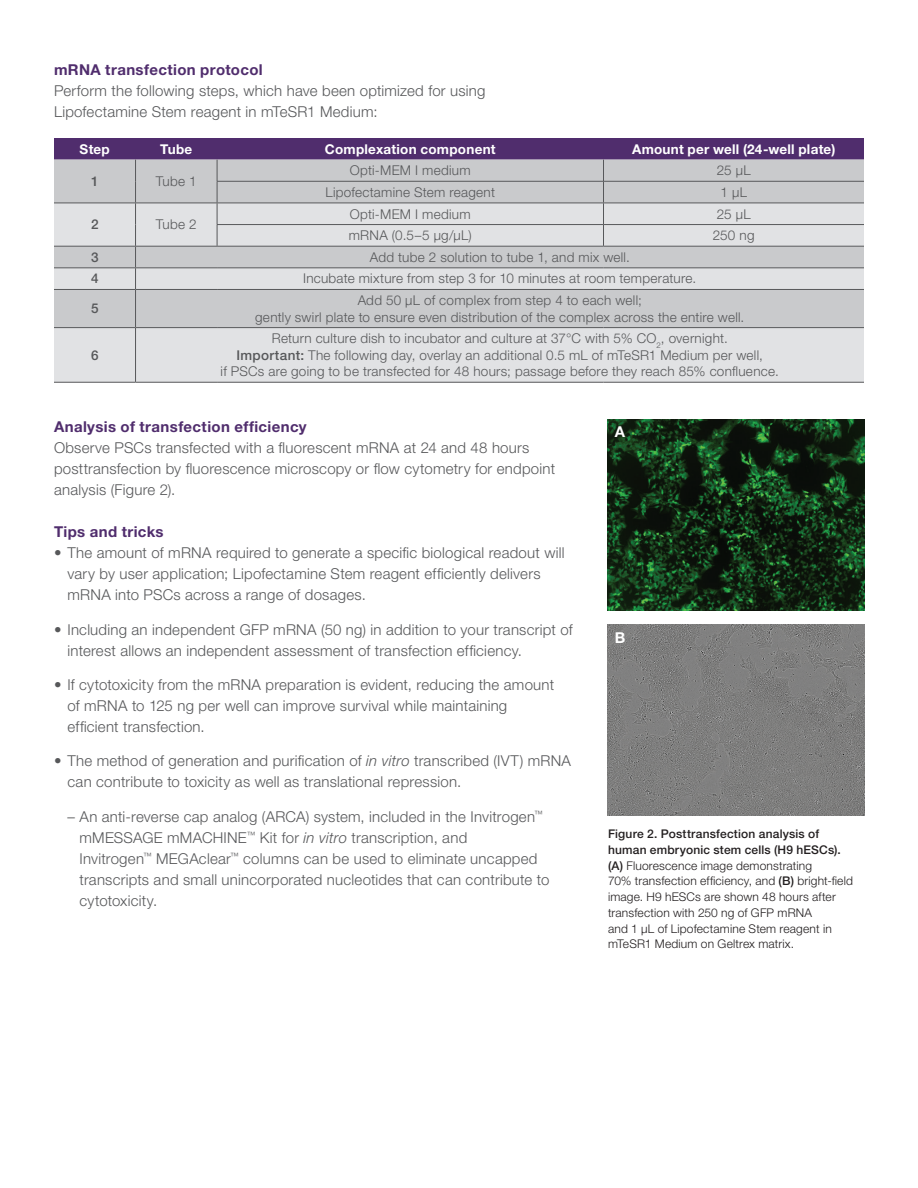
<style>
.page{position:relative;width:918px;height:1188px;background:#fff}
.page>*{position:absolute;margin:0;border:0;box-sizing:border-box;transform-origin:0 0}
.t1{font:300 15px/21px "Helvetica Neue LT Std";letter-spacing:.015em;color:#57585a}
.t2{font:700 15px "Helvetica Neue LT Std";letter-spacing:.025em;color:#502d6d}
.t3{font:700 15px "Helvetica Neue LT Std";color:#fff}
.t4{font:300 13.5px/16.5px "Helvetica Neue LT Std";letter-spacing:.02em;color:#57585a;text-align:center}
.t5{font:700 13.5px "Helvetica Neue LT Std";letter-spacing:.02em;color:#fff}
.t6{font:500 13.5px "Helvetica Neue LT Std";color:#57585a}
.t7{font:300 12px/15.8px "Helvetica Neue LT Std";letter-spacing:.015em;color:#231f20}
.s1{font-weight:500}
.s2{font-style:italic}
</style>
<div class="page">
<svg style="left:54px;top:290px;width:810px;height:92px;background:#d6d7d9"></svg>
<svg style="left:54px;top:138px;width:810px;height:151px;background:#bfbbc6"></svg>
<hr style="left:135px;top:290px;width:1px;height:37px;background:#57585a">
<hr style="left:135px;top:328px;width:1px;height:54px;background:#57585a">
<hr style="left:217px;top:224px;width:387px;height:1px;background:#57585a">
<hr style="left:217px;top:181px;width:387px;height:1px;background:#57585a">
<hr style="left:604px;top:181px;width:260px;height:1px;background:#57585a">
<hr style="left:604px;top:224px;width:260px;height:1px;background:#57585a">
<hr style="left:54px;top:203px;width:82px;height:1px;background:#57585a">
<hr style="left:136px;top:203px;width:81px;height:1px;background:#57585a">
<hr style="left:217px;top:203px;width:387px;height:1px;background:#57585a">
<hr style="left:604px;top:203px;width:260px;height:1px;background:#57585a">
<hr style="left:54px;top:246px;width:82px;height:1px;background:#57585a">
<hr style="left:136px;top:246px;width:81px;height:1px;background:#57585a">
<hr style="left:217px;top:246px;width:387px;height:1px;background:#57585a">
<hr style="left:604px;top:246px;width:260px;height:1px;background:#57585a">
<hr style="left:54px;top:267px;width:82px;height:1px;background:#57585a">
<hr style="left:136px;top:267px;width:81px;height:1px;background:#57585a">
<hr style="left:217px;top:267px;width:387px;height:1px;background:#57585a">
<hr style="left:604px;top:267px;width:260px;height:1px;background:#57585a">
<hr style="left:54px;top:289px;width:82px;height:1px;background:#57585a">
<hr style="left:136px;top:289px;width:81px;height:1px;background:#57585a">
<hr style="left:217px;top:289px;width:387px;height:1px;background:#57585a">
<hr style="left:604px;top:289px;width:260px;height:1px;background:#57585a">
<hr style="left:54px;top:327px;width:82px;height:1px;background:#57585a">
<hr style="left:136px;top:327px;width:81px;height:1px;background:#57585a">
<hr style="left:217px;top:327px;width:387px;height:1px;background:#57585a">
<hr style="left:604px;top:327px;width:260px;height:1px;background:#57585a">
<hr style="left:54px;top:382px;width:82px;height:1px;background:#57585a">
<hr style="left:136px;top:382px;width:81px;height:1px;background:#57585a">
<hr style="left:217px;top:382px;width:387px;height:1px;background:#57585a">
<hr style="left:604px;top:382px;width:260px;height:1px;background:#57585a">
<img style="left:608px;top:419px;width:257px;height:191px">
<img style="left:608px;top:624px;width:257px;height:191px">
<p class="t2" style="left:54px;top:60px;width:210px">mRNA transfection protocol</p>
<p class="t1" style="left:54px;top:80px;width:433px">Perform the following steps, which have been optimized for using<br>Lipofectamine Stem reagent in mTeSR1 Medium:</p>
<p class="t5" style="left:80px;top:140px;width:32px">Step</p>
<p class="t5" style="left:160px;top:140px;width:34px">Tube</p>
<p class="t5" style="left:325px;top:140px;width:172px">Complexation component</p>
<p class="t5" style="left:632px;top:140px;width:205px">Amount per well (24-well plate)</p>
<p class="t6" style="left:91px;top:173px;width:9px">1</p>
<p class="t4" style="left:156px;top:173px;width:42px">Tube 1</p>
<p class="t4" style="left:350px;top:162px;width:122px">Opti-MEM I medium</p>
<p class="t4" style="left:717px;top:162px;width:35px">25 µL</p>
<p class="t4" style="left:325px;top:184px;width:171px">Lipofectamine Stem reagent</p>
<p class="t4" style="left:721px;top:184px;width:28px">1 µL</p>
<p class="t6" style="left:91px;top:217px;width:9px">2</p>
<p class="t4" style="left:156px;top:216px;width:42px">Tube 2</p>
<p class="t4" style="left:350px;top:205px;width:122px">Opti-MEM I medium</p>
<p class="t4" style="left:717px;top:205px;width:35px">25 µL</p>
<p class="t4" style="left:349px;top:227px;width:125px">mRNA (0.5–5 µg/µL)</p>
<p class="t4" style="left:713px;top:227px;width:43px">250 ng</p>
<p class="t6" style="left:91px;top:249px;width:9px">3</p>
<p class="t4" style="left:370px;top:249px;width:262px">Add tube 2 solution to tube 1, and mix well.</p>
<p class="t6" style="left:91px;top:271px;width:9px">4</p>
<p class="t4" style="left:303px;top:270px;width:395px">Incubate mixture from step 3 for 10 minutes at room temperature.</p>
<p class="t6" style="left:91px;top:301px;width:9px">5</p>
<p class="t4" style="left:255px;top:292px;width:491px">Add 50 µL of complex from step 4 to each well;<br>gently swirl plate to ensure even distribution of the complex across the entire well.</p>
<p class="t6" style="left:91px;top:347px;width:9px">6</p>
<p class="t4" style="left:221px;top:330px;width:560px">Return culture dish to incubator and culture at 37°C with 5% CO<sub>2</sub>, overnight.<br><span class="s1">Important:</span> The following day, overlay an additional 0.5 mL of mTeSR1 Medium per well,<br>if PSCs are going to be transfected for 48 hours; passage before they reach 85% confluence.</p>
<p class="t2" style="left:54px;top:417px;width:254px">Analysis of transfection efficiency</p>
<p class="t1" style="left:54px;top:437px;width:503px">Observe PSCs transfected with a fluorescent mRNA at 24 and 48 hours posttransfection by fluorescence microscopy or flow cytometry for endpoint analysis (Figure 2).</p>
<p class="t2" style="left:54px;top:522px;width:111px">Tips and tricks</p>
<p class="t1" style="left:68px;top:542px;width:498px;text-indent:-14px">• The amount of mRNA required to generate a specific biological readout will vary by user application; Lipofectamine Stem reagent efficiently delivers mRNA into PSCs across a range of dosages.</p>
<p class="t1" style="left:68px;top:618px;width:507px;text-indent:-14px">• Including an independent GFP mRNA (50 ng) in addition to your transcript of interest allows an independent assessment of transfection efficiency.</p>
<p class="t1" style="left:68px;top:674px;width:488px;text-indent:-14px">• If cytotoxicity from the mRNA preparation is evident, reducing the amount of mRNA to 125 ng per well can improve survival while maintaining efficient transfection.</p>
<p class="t1" style="left:67px;top:750px;width:505px;text-indent:-13px">• The method of generation and purification of <span class="s2">in vitro</span> transcribed (IVT) mRNA can contribute to toxicity as well as translational repression.</p>
<p class="t1" style="left:79px;top:806px;width:471px;text-indent:-12px">– An anti-reverse cap analog (ARCA) system, included in the Invitrogen<sup>™ </sup>mMESSAGE mMACHINE<sup>™</sup> Kit for <span class="s2">in vitro</span> transcription, and<br>Invitrogen<sup>™</sup> MEGAclear<sup>™</sup> columns can be used to eliminate uncapped transcripts and small unincorporated nucleotides that can contribute to cytotoxicity.</p>
<p class="t3" style="left:615px;top:423px;width:12px">A</p>
<p class="t3" style="left:615px;top:628px;width:12px">B</p>
<p class="t7" style="left:608px;top:826px;width:247px"><span class="s1">Figure 2. Posttransfection analysis of human embryonic stem cells (H9 hESCs). (A)</span> Fluorescence image demonstrating<br>70% transfection efficiency, and <span class="s1">(B)</span> bright-field image. H9 hESCs are shown 48 hours after transfection with 250 ng of GFP mRNA<br>and 1 µL of Lipofectamine Stem reagent in mTeSR1 Medium on Geltrex matrix.</p>
</div>
